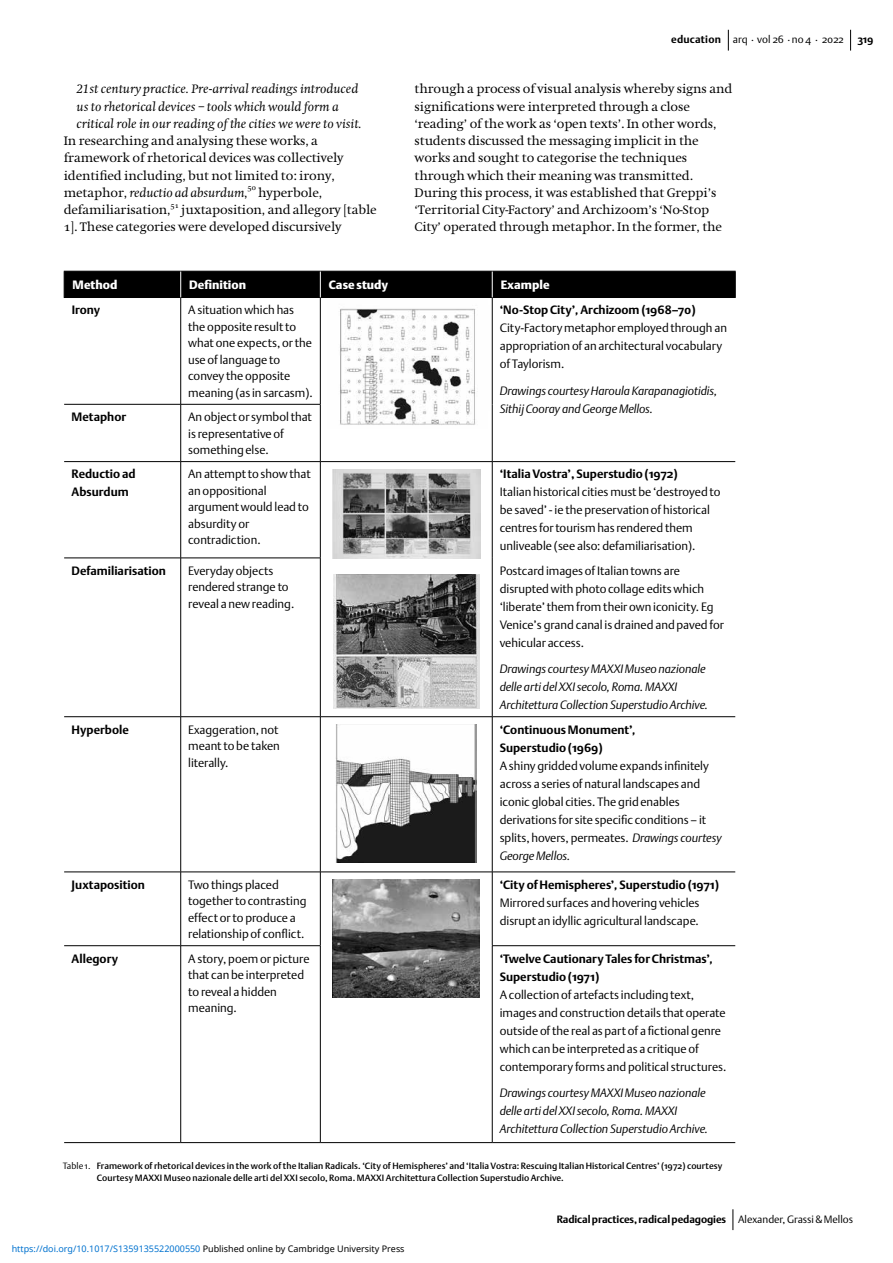
<style>
.page{position:relative;width:893px;height:1263px;background:#fff}
.page>*{position:absolute;margin:0;border:0;box-sizing:border-box;transform-origin:0 0}
.t1{font:12.75px/17.2px "Hollander";letter-spacing:-.01em;color:#000}
.t2{font:italic 12.75px/17.2px "Hollander";color:#000}
.t3{font:12px/16.5px "DTL Argo ST Light";color:#000}
.t4{font:italic 12px/18px "DTL Argo T Light";letter-spacing:-.005em;color:#000}
.t5{font:700 12px/18px "DTL Argo ST";color:#000}
.t6{font:12px "DTL Argo ST Black";color:#fff}
.t7{font:700 10.5px "DTL Argo ST";letter-spacing:-.01em;color:#000}
.t8{font:10.5px "DTL Argo ST Light";color:#000}
.t9{font:9px/12px "DTL Argo ST Medium";letter-spacing:.01em;color:#000}
.t10{font:9px "Noto Sans";color:#0172cf}
.t11{font:7.65px "Hollander SC";color:#000}
.s1{font-style:italic}
.s2{font-family:"Hollander SC"}
.s3{font-family:"DTL Argo ST";font-weight:700}
.s4{font-family:"DTL Argo T Light";font-style:italic}
.s5{font-family:"DTL Argo ST Light"}
.s6{color:#000}
.s7{font-family:"DTL Argo ST Light";font-weight:400}
</style>
<div class="page">
<svg style="left:728px;top:30px;width:1px;height:21px"></svg>
<svg style="left:850px;top:30px;width:1px;height:21px"></svg>
<svg style="left:733px;top:1209px;width:1px;height:21px"></svg>
<hr style="left:64px;top:297px;width:117px;height:1px;background:#000">
<hr style="left:181px;top:297px;width:139px;height:1px;background:#000">
<hr style="left:180px;top:298px;width:1px;height:106px;background:#000">
<hr style="left:320px;top:297px;width:172px;height:1px;background:#000">
<hr style="left:320px;top:298px;width:1px;height:106px;background:#000">
<hr style="left:492px;top:297px;width:244px;height:1px;background:#000">
<hr style="left:492px;top:298px;width:1px;height:106px;background:#000">
<hr style="left:492px;top:404px;width:1px;height:57px;background:#000">
<hr style="left:64px;top:404px;width:117px;height:1px;background:#000">
<hr style="left:181px;top:404px;width:140px;height:1px;background:#000">
<hr style="left:180px;top:404px;width:1px;height:57px;background:#000">
<hr style="left:320px;top:404px;width:1px;height:57px;background:#000">
<hr style="left:64px;top:461px;width:117px;height:1px;background:#000">
<hr style="left:181px;top:461px;width:139px;height:1px;background:#000">
<hr style="left:180px;top:462px;width:1px;height:96px;background:#000">
<hr style="left:320px;top:461px;width:172px;height:1px;background:#000">
<hr style="left:320px;top:462px;width:1px;height:96px;background:#000">
<hr style="left:492px;top:461px;width:243px;height:1px;background:#000">
<hr style="left:492px;top:462px;width:1px;height:96px;background:#000">
<hr style="left:64px;top:558px;width:117px;height:1px;background:#000">
<hr style="left:181px;top:558px;width:140px;height:1px;background:#000">
<hr style="left:180px;top:558px;width:1px;height:158px;background:#000">
<hr style="left:320px;top:558px;width:1px;height:158px;background:#000">
<hr style="left:492px;top:558px;width:1px;height:158px;background:#000">
<hr style="left:64px;top:716px;width:117px;height:1px;background:#000">
<hr style="left:181px;top:716px;width:139px;height:1px;background:#000">
<hr style="left:180px;top:717px;width:1px;height:155px;background:#000">
<hr style="left:320px;top:716px;width:172px;height:1px;background:#000">
<hr style="left:320px;top:717px;width:1px;height:155px;background:#000">
<hr style="left:492px;top:716px;width:243px;height:1px;background:#000">
<hr style="left:492px;top:717px;width:1px;height:155px;background:#000">
<hr style="left:64px;top:872px;width:117px;height:1px;background:#000">
<hr style="left:181px;top:872px;width:139px;height:1px;background:#000">
<hr style="left:180px;top:872px;width:1px;height:73px;background:#000">
<hr style="left:320px;top:872px;width:172px;height:1px;background:#000">
<hr style="left:320px;top:872px;width:1px;height:73px;background:#000">
<hr style="left:320px;top:1142px;width:172px;height:1px;background:#000">
<hr style="left:492px;top:872px;width:243px;height:1px;background:#000">
<hr style="left:492px;top:872px;width:1px;height:73px;background:#000">
<hr style="left:64px;top:945px;width:117px;height:1px;background:#000">
<hr style="left:181px;top:945px;width:140px;height:1px;background:#000">
<hr style="left:180px;top:946px;width:1px;height:196px;background:#000">
<hr style="left:320px;top:946px;width:1px;height:196px;background:#000">
<hr style="left:64px;top:1142px;width:117px;height:1px;background:#000">
<hr style="left:181px;top:1142px;width:139px;height:1px;background:#000">
<hr style="left:492px;top:945px;width:243px;height:1px;background:#000">
<hr style="left:492px;top:946px;width:1px;height:196px;background:#000">
<hr style="left:492px;top:1142px;width:243px;height:1px;background:#000">
<div style="left:64px;top:271px;width:672px;height:26px;background:#000"></div>
<img style="left:340px;top:308px;width:136px;height:117px">
<img style="left:332px;top:469px;width:148px;height:89px">
<img style="left:333px;top:575px;width:146px;height:134px">
<img style="left:336px;top:724px;width:141px;height:138px">
<img style="left:333px;top:879px;width:147px;height:118px">
<p class="t2" style="left:77px;top:81px;width:287px">21st century practice. Pre-arrival readings introduced us to rhetorical devices – tools which would form a critical role in our reading of the cities we were to visit.</p>
<p class="t1" style="left:64px;top:132px;width:281px">In researching and analysing these works, a framework of rhetorical devices was collectively identified including, but not limited to: irony, metaphor, <span class="s1">reductio ad absurdum</span>,</p>
<p class="t11" style="left:248px;top:184px;width:10px">50</p>
<p class="t1" style="left:258px;top:184px;width:65px">hyperbole,</p>
<p class="t1" style="left:64px;top:201px;width:108px">defamiliarisation,</p>
<p class="t11" style="left:171px;top:201px;width:10px">51</p>
<p class="t1" style="left:64px;top:201px;width:314px;text-indent:117px">juxtaposition, and allegory [table<br><span class="s2">1</span>]. These categories were developed discursively</p>
<p class="t8" style="left:671px;top:33px;width:174px"><span class="s3">education</span> arq . vol 26 . no 4 . 2022</p>
<p class="t7" style="left:858px;top:33px;width:17px">319</p>
<p class="t1" style="left:415px;top:81px;width:319px">through a process of visual analysis whereby signs and significations were interpreted through a close ‘reading’ of the work as ‘open texts’. In other words, students discussed the messaging implicit in the works and sought to categorise the techniques through which their meaning was transmitted.<br>During this process, it was established that Greppi’s ‘Territorial City-Factory’ and Archizoom’s ‘No-Stop City’ operated through metaphor. In the former, the</p>
<p class="t6" style="left:73px;top:278px;width:46px">Method</p>
<p class="t6" style="left:189px;top:278px;width:58px">Definition</p>
<p class="t6" style="left:329px;top:278px;width:61px">Case study</p>
<p class="t6" style="left:501px;top:278px;width:50px">Example</p>
<p class="t5" style="left:72px;top:301px;width:30px">Irony</p>
<p class="t3" style="left:188px;top:302px;width:126px">A situation which has the opposite result to what one expects, or the use of language to convey the opposite meaning (as in sarcasm).</p>
<p class="t5" style="left:500px;top:301px;width:198px">‘No-Stop City’<span class="s1">,</span> Archizoom (1968–70)</p>
<p class="t3" style="left:500px;top:319px;width:229px;line-height:18px">City-Factory metaphor employed through an appropriation of an architectural vocabulary of Taylorism.</p>
<p class="t4" style="left:500px;top:381px;width:219px">Drawings courtesy Haroula Karapanagiotidis,<br>Sithij Cooray and George Mellos.</p>
<p class="t5" style="left:72px;top:408px;width:56px">Metaphor</p>
<p class="t3" style="left:188px;top:408px;width:125px">An object or symbol that is representative of something else.</p>
<p class="t5" style="left:72px;top:465px;width:65px">Reductio ad<br>Absurdum</p>
<p class="t3" style="left:188px;top:466px;width:124px">An attempt to show that an oppositional argument would lead to absurdity or contradiction.</p>
<p class="t5" style="left:500px;top:465px;width:180px">‘Italia Vostra’, Superstudio (1972)</p>
<p class="t3" style="left:500px;top:483px;width:222px;line-height:18px">Italian historical cities must be ‘destroyed to be saved’ - ie the preservation of historical centres for tourism has rendered them unliveable (see also: defamiliarisation).</p>
<p class="t5" style="left:72px;top:561px;width:96px">Defamiliarisation</p>
<p class="t3" style="left:188px;top:562px;width:108px">Everyday objects rendered strange to reveal a new reading.</p>
<p class="t3" style="left:500px;top:561px;width:226px;line-height:18px">Postcard images of Italian towns are disrupted with photo collage edits which ‘liberate’ them from their own iconicity. Eg Venice’s grand canal is drained and paved for vehicular access.</p>
<p class="t4" style="left:500px;top:660px;width:210px">Drawings courtesy MAXXI Museo nazionale delle arti del XXI secolo, Roma. MAXXI<br>Architettura Collection Superstudio Archive.</p>
<p class="t5" style="left:72px;top:720px;width:59px">Hyperbole</p>
<p class="t3" style="left:188px;top:721px;width:93px;text-align:justify">Exaggeration, not meant to be taken literally.</p>
<p class="t5" style="left:500px;top:720px;width:138px">‘Continuous Monument’<span class="s1">,<br></span>Superstudio (1969)</p>
<p class="t3" style="left:500px;top:756px;width:223px;line-height:18px">A shiny gridded volume expands infinitely across a series of natural landscapes and iconic global cities. The grid enables derivations for site specific conditions – it splits, hovers, permeates. <span class="s4">Drawings courtesy</span></p>
<p class="t4" style="left:500px;top:846px;width:72px">George Mellos.</p>
<p class="t5" style="left:72px;top:875px;width:75px">Juxtaposition</p>
<p class="t3" style="left:188px;top:876px;width:120px">Two things placed together to contrasting effect or to produce a relationship of conflict.</p>
<p class="t5" style="left:500px;top:875px;width:221px">‘City of Hemispheres’<span class="s1">,</span> Superstudio (1971)</p>
<p class="t3" style="left:500px;top:893px;width:201px;line-height:18px">Mirrored surfaces and hovering vehicles disrupt an idyllic agricultural landscape.</p>
<p class="t5" style="left:72px;top:949px;width:48px">Allegory</p>
<p class="t3" style="left:188px;top:950px;width:123px">A story, poem or picture that can be interpreted to reveal a hidden meaning.</p>
<p class="t5" style="left:500px;top:949px;width:215px">‘Twelve Cautionary Tales for Christmas’<span class="s1">,<br></span>Superstudio (1971)</p>
<p class="t3" style="left:500px;top:985px;width:228px;line-height:18px">A collection of artefacts including text, images and construction details that operate outside of the real as part of a fictional genre which can be interpreted as a critique of contemporary forms and political structures.</p>
<p class="t4" style="left:500px;top:1084px;width:210px">Drawings courtesy MAXXIMuseo nazionale delle arti del XXI secolo, Roma. MAXXI<br>Architettura Collection Superstudio Archive.</p>
<p class="t9" style="left:97px;top:1159px;width:627px;text-indent:-34px"><span class="s5">Table 1.</span> Framework of rhetorical devices in the work of the Italian Radicals. ‘City of Hemispheres’ and ‘Italia Vostra: Rescuing Italian Historical Centres’ (1972) courtesy<br>Courtesy MAXXI Museo nazionale delle arti del XXI secolo, Roma. MAXXI Architettura Collection Superstudio Archive.</p>
<p class="t10" style="left:12px;top:1243px;width:394px">https://doi.org/10.1017/S1359135522000550 <span class="s6">Published online by Cambridge University Press</span></p>
<p class="t7" style="left:557px;top:1212px;width:298px">Radical practices, radical pedagogies <span class="s7">Alexander, Grassi &amp; Mellos</span></p>
</div>
